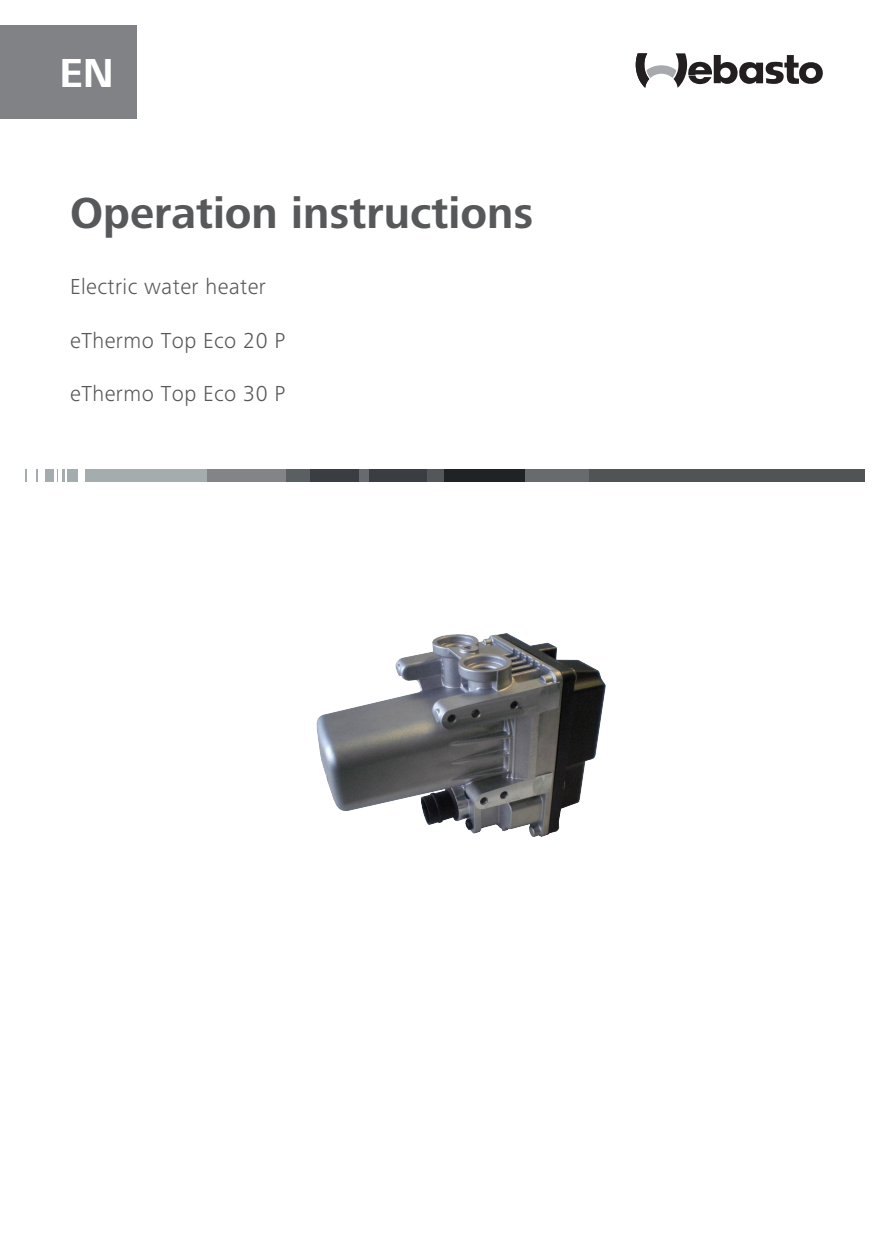
<style>
.page{position:relative;width:893px;height:1259px;background:#fff}
.page>*{position:absolute;margin:0;border:0;box-sizing:border-box;transform-origin:0 0}
.t1{font:700 45px "Frutiger Next LTW1 G";color:#57585a}
.t2{font:700 42px "Frutiger Next LTW1 G";color:#fff}
.t3{font:300 22.5px "Frutiger Next LTW1 G";letter-spacing:.02em;color:#57585a}
</style>
<div class="page">
<div style="left:0;top:26px;width:136px;height:93px;background:#808285"></div>
<img style="left:316px;top:633px;width:290px;height:204px">
<svg style="left:636px;top:53px;width:187px;height:35px"></svg>
<div style="left:26px;top:469px;width:181px;height:12px;background:#a5acae"></div>
<div style="left:207px;top:469px;width:79px;height:12px;background:#828488"></div>
<div style="left:286px;top:469px;width:24px;height:12px;background:#5a6061"></div>
<div style="left:310px;top:469px;width:49px;height:12px;background:#3a3d42"></div>
<div style="left:359px;top:469px;width:10px;height:12px;background:#686b6e"></div>
<div style="left:369px;top:469px;width:58px;height:12px;background:#3a3d42"></div>
<div style="left:427px;top:469px;width:17px;height:12px;background:#54575a"></div>
<div style="left:444px;top:469px;width:81px;height:12px;background:#1f2326"></div>
<div style="left:526px;top:469px;width:63px;height:12px;background:#686b6e"></div>
<div style="left:589px;top:469px;width:275px;height:12px;background:#515455"></div>
<div style="left:27px;top:468px;width:6px;height:14px;background:#fff"></div>
<svg style="left:33px;top:469px;width:2px;height:12px"></svg>
<div style="left:38px;top:468px;width:6px;height:14px;background:#fff"></div>
<svg style="left:55px;top:469px;width:2px;height:12px"></svg>
<hr style="left:59px;top:468px;width:3px;height:14px;background:#fff">
<svg style="left:66px;top:469px;width:1px;height:12px"></svg>
<div style="left:78px;top:468px;width:6px;height:14px;background:#fff"></div>
<h2 class="t2" style="left:60px;top:49px;width:56px">EN</h2>
<h1 class="t1" style="left:70px;top:187px;width:465px">Operation instructions</h1>
<p class="t3" style="left:70px;top:274px;width:197px">Electric water heater</p>
<p class="t3" style="left:70px;top:327px;width:217px">eThermo Top Eco 20 P</p>
<p class="t3" style="left:70px;top:381px;width:217px">eThermo Top Eco 30 P</p>
</div>
